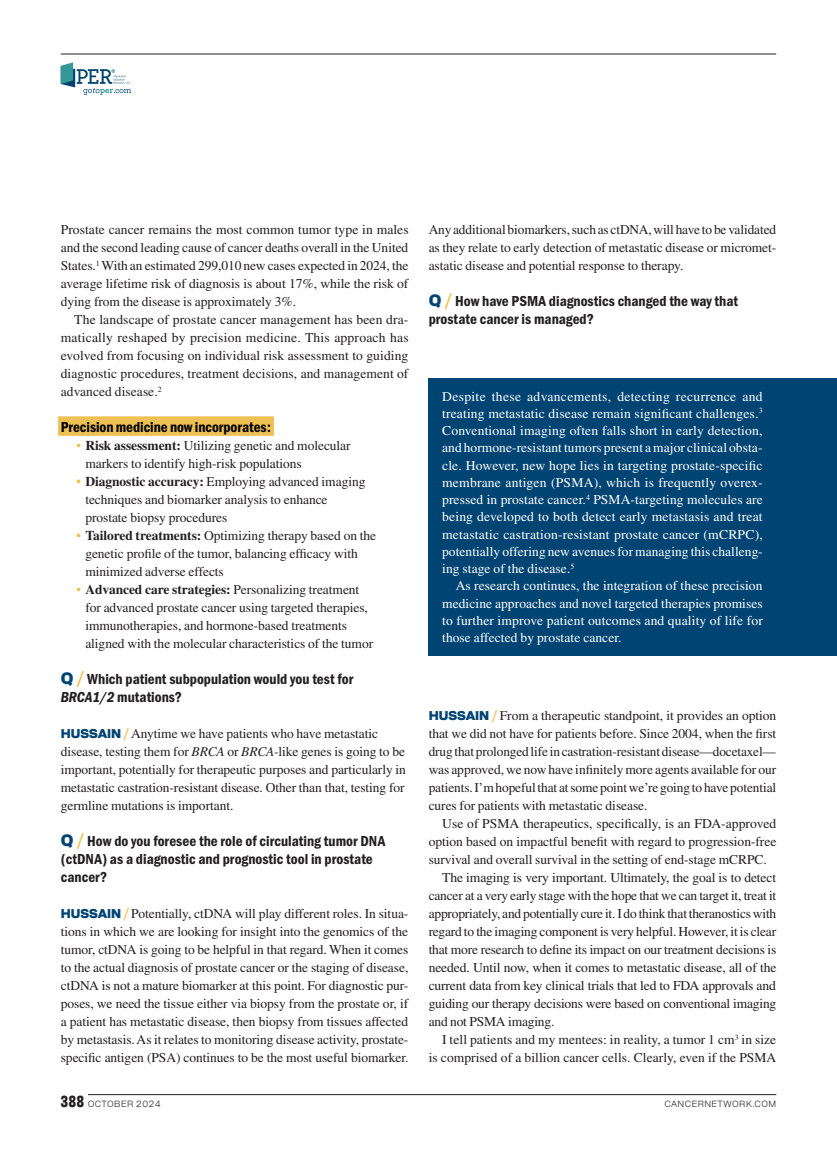
<style>
.page{position:relative;width:837px;height:1161px;background:#fff}
.page>*{position:absolute;margin:0;border:0;box-sizing:border-box;transform-origin:0 0}
.t1{font:15px/18px "Franklin Gothic URW Con Dem";color:#231f20}
.t2{font:15px "Franklin Gothic URW Con Dem";letter-spacing:-.005em;color:#000}
.Body_Copy_-_Justified{font:13.5px/18px "Times LT Std";letter-spacing:-.005em;color:#231f20;text-align:justify}
.Body_Copy_-_Justified-2{font:13.5px/17.2px "Times LT Std";letter-spacing:.005em;color:#fff;text-align:justify}
.t3{font:300 9px "Alfabet";letter-spacing:.05em;color:#231f20}
.s1{font-family:"Franklin Gothic URW Cond";color:#eec154}
.s2{font-weight:700}
.s3{font-family:"Alfabet";font-weight:900;font-size:16.5px;color:#004473}
.s4{font-family:"Alfabet";font-weight:900;font-size:16.5px;color:#eec154}
.s5{font-family:"Franklin Gothic URW Con Dem Ita"}
.s6{font-family:"Alfabet";font-weight:900;font-size:12.75px;color:#004473}
.s7{font-family:"Alfabet";font-weight:900;font-size:12.75px;color:#eec154}
.s8{font-style:italic}
.s9{font-family:"Antarctican Headline";font-weight:700;font-size:16.5px}
</style>
<div class="page">
<hr style="left:88px;top:1094px;width:688px;height:1px;background:#231f20">
<hr style="left:61px;top:54px;width:715px;height:1px;background:#231f20">
<svg style="left:61px;top:62px;width:70px;height:33px"></svg>
<div style="left:58px;top:416px;width:216px;height:20px;background:#eec154"></div>
<div style="left:429px;top:378px;width:347px;height:278px;background:#004473"></div>
<div style="left:776px;top:378px;width:61px;height:278px;background:#004473"></div>
<p class="Body_Copy_-_Justified" style="left:61px;top:220px;width:349px">Prostate cancer remains the most common tumor type in males and the second leading cause of cancer deaths overall in the United States.<sup>1</sup> With an estimated 299,010 new cases expected in 2024, the average lifetime risk of diagnosis is about 17%, while the risk of dying from the disease is approximately 3%.</p>
<p class="Body_Copy_-_Justified" style="left:61px;top:310px;width:349px;text-indent:14px">The landscape of prostate cancer management has been dra&shy;matically reshaped by precision medicine. This approach has evolved from focusing on individual risk assessment to guiding diagnostic procedures, treatment decisions, and management of advanced disease.<sup>2</sup></p>
<p class="t2" style="left:61px;top:417px;width:212px">Precision medicine now incorporates:</p>
<p class="Body_Copy_-_Justified" style="left:85px;top:436px;width:267px;text-indent:-11px"><span class="s1">•</span> <span class="s2">Risk assessment:</span> Utilizing genetic and molecular markers to identify high-risk populations</p>
<p class="Body_Copy_-_Justified" style="left:85px;top:472px;width:282px;text-align:left;text-indent:-11px"><span class="s1">•</span> <span class="s2">Diagnostic accuracy:</span> Employing advanced imaging techniques and biomarker analysis to enhance prostate biopsy procedures</p>
<p class="Body_Copy_-_Justified" style="left:85px;top:526px;width:292px;text-align:left;text-indent:-11px"><span class="s1">•</span> <span class="s2">Tailored treatments:</span> Optimizing therapy based on the genetic profile of the tumor, balancing efficacy with minimized adverse effects</p>
<p class="Body_Copy_-_Justified" style="left:85px;top:580px;width:289px;text-align:left;text-indent:-11px"><span class="s1">•</span> <span class="s2">Advanced care strategies:</span> Personalizing treatment for advanced prostate cancer using targeted therapies, immunotherapies, and hormone-based treatments aligned with the molecular characteristics of the tumor</p>
<p class="t1" style="left:61px;top:669px;width:294px"><span class="s3">Q</span> <span class="s4">/</span> Which patient subpopulation would you test for<br><span class="s5">BRCA1/2</span> mutations?</p>
<p class="Body_Copy_-_Justified" style="left:61px;top:724px;width:347px;text-align:left"><span class="s6">HUSSAIN</span> <span class="s7">/</span> Anytime we have patients who have metastatic disease, testing them for <span class="s8">BRCA</span> or <span class="s8">BRCA-</span>like genes is going to be important, potentially for therapeutic purposes and particularly in metastatic castration-resistant disease. Other than that, testing for germline mutations is important.</p>
<p class="t1" style="left:61px;top:831px;width:326px"><span class="s3">Q</span> <span class="s4">/</span> How do you foresee the role of circulating tumor DNA (ctDNA) as a diagnostic and prognostic tool in prostate cancer?</p>
<p class="Body_Copy_-_Justified" style="left:61px;top:904px;width:349px"><span class="s6">HUSSAIN</span> <span class="s7">/</span> Potentially, ctDNA will play different roles. In situa&shy;tions in which we are looking for insight into the genomics of the tumor, ctDNA is going to be helpful in that regard. When it comes to the actual diagnosis of prostate cancer or the staging of disease, ctDNA is not a mature biomarker at this point. For diagnostic pur&shy;poses, we need the tissue either via biopsy from the prostate or, if a patient has metastatic disease, then biopsy from tissues affected by metastasis. As it relates to monitoring disease activity, prostate&shy;specific antigen (PSA) continues to be the most useful biomarker.</p>
<p class="Body_Copy_-_Justified" style="left:429px;top:220px;width:349px">Any additional biomarkers, such as ctDNA, will have to be validated as they relate to early detection of metastatic disease or micromet&shy;astatic disease and potential response to therapy.</p>
<p class="t1" style="left:429px;top:291px;width:311px"><span class="s3">Q</span> <span class="s4">/</span> How have PSMA diagnostics changed the way that prostate cancer is managed?</p>
<p class="Body_Copy_-_Justified-2" style="left:442px;top:388px;width:322px">Despite these advancements, detecting recurrence and treating metastatic disease remain significant challenges.<sup>3<br></sup>Conventional imaging often falls short in early detection, and hormone-resistant tumors present a major clinical obsta&shy;cle. However, new hope lies in targeting prostate-specific membrane antigen (PSMA), which is frequently overex&shy;pressed in prostate cancer.<sup>4</sup> PSMA-targeting molecules are being developed to both detect early metastasis and treat metastatic castration-resistant prostate cancer (mCRPC), potentially offering new avenues for managing this challeng&shy;ing stage of the disease.<sup>5</sup></p>
<p class="Body_Copy_-_Justified-2" style="left:442px;top:577px;width:322px;text-indent:14px">As research continues, the integration of these precision medicine approaches and novel targeted therapies promises to further improve patient outcomes and quality of life for those affected by prostate cancer.</p>
<p class="Body_Copy_-_Justified" style="left:429px;top:706px;width:349px"><span class="s6">HUSSAIN</span> <span class="s7">/</span> From a therapeutic standpoint, it provides an option that we did not have for patients before. Since 2004, when the first drug that prolonged life in castration-resistant disease—docetaxel— was approved, we now have infinitely more agents available for our patients. I’m hopeful that at some point we’re going to have potential cures for patients with metastatic disease.</p>
<p class="Body_Copy_-_Justified" style="left:429px;top:814px;width:349px;text-indent:14px">Use of PSMA therapeutics, specifically, is an FDA-approved option based on impactful benefit with regard to progression-free survival and overall survival in the setting of end-stage mCRPC.</p>
<p class="Body_Copy_-_Justified" style="left:429px;top:868px;width:349px;text-indent:14px">The imaging is very important. Ultimately, the goal is to detect cancer at a very early stage with the hope that we can target it, treat it appropriately, and potentially cure it. I do think that theranostics with regard to the imaging component is very helpful. However, it is clear that more research to define its impact on our treatment decisions is needed. Until now, when it comes to metastatic disease, all of the current data from key clinical trials that led to FDA approvals and guiding our therapy decisions were based on conventional imaging and not PSMA imaging.</p>
<p class="Body_Copy_-_Justified" style="left:429px;top:1030px;width:349px;text-align:right">I tell patients and my mentees: in reality, a tumor 1 cm<sup>3</sup> in size<br>is comprised of a billion cancer cells. Clearly, even if the PSMA</p>
<p class="t3" style="left:61px;top:1097px;width:102px"><span class="s9">388</span> OCTO BER 2024</p>
<p class="t3" style="left:664px;top:1097px;width:113px">CANCERNETWORK.COM</p>
</div>
